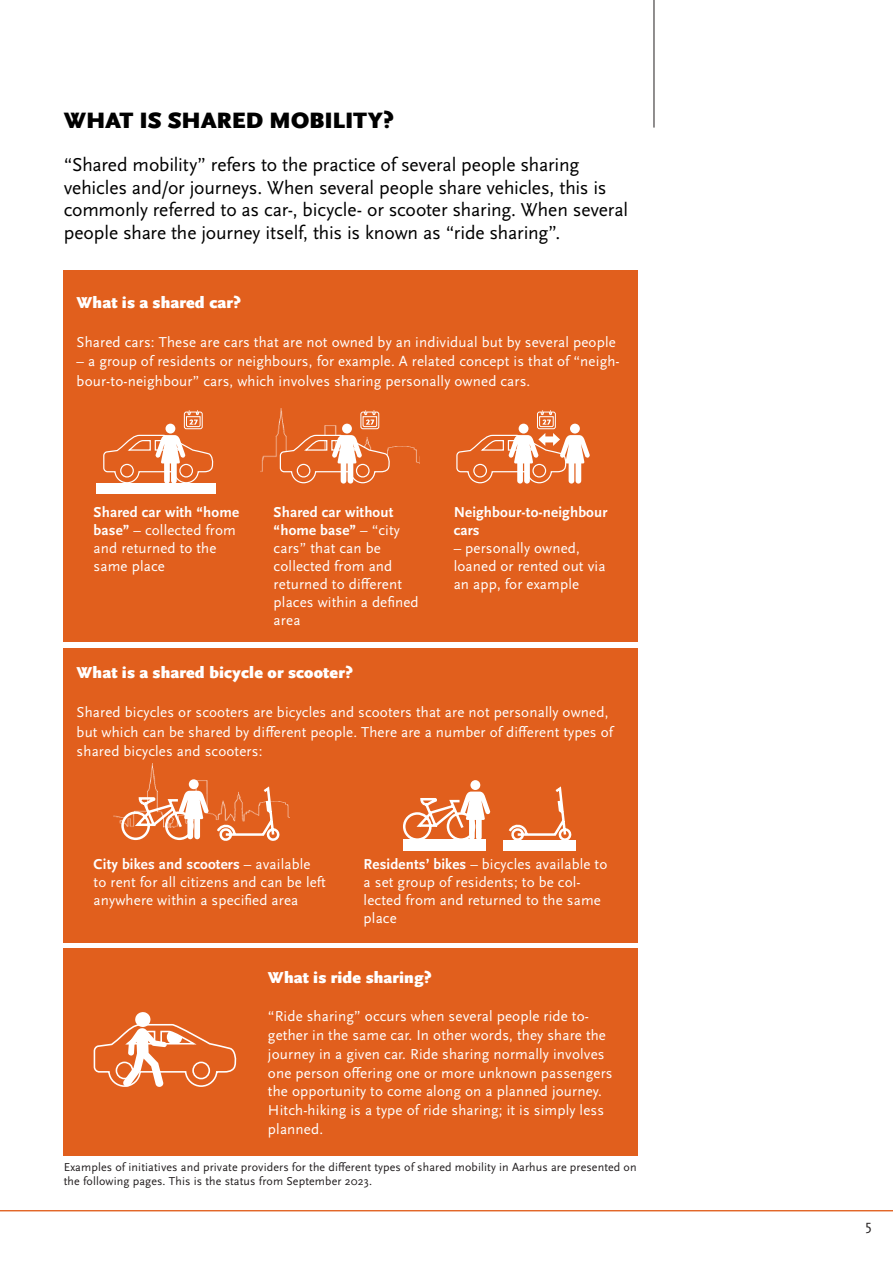
<style>
.page{position:relative;width:893px;height:1263px;background:#fff}
.page>*{position:absolute;margin:0;border:0;box-sizing:border-box;transform-origin:0 0}
.t1{font:900 23.25px "Scala Sans OT";letter-spacing:-.005em;color:#010101}
.t2{font:19.5px/22.5px "Scala Sans OT";letter-spacing:-.01em;color:#010101}
.t3{font:900 16.5px "Scala Sans OT";letter-spacing:.01em;color:#fff}
.t4{font:15px/18px "Scala Sans OT";letter-spacing:.01em;color:#fff}
.t5{font:700 15px/18px "Scala Sans OT";letter-spacing:.01em;color:#fff}
.t6{font:15px "Scala Sans OT";color:#231f20}
.t7{font:12px/13.5px "Scala Sans OT";letter-spacing:.01em;color:#231f20}
.s1{font-weight:700}
</style>
<div class="page">
<div style="left:64px;top:648px;width:574px;height:294px;background:#e15f1d"></div>
<div style="left:64px;top:271px;width:574px;height:371px;background:#e15f1d"></div>
<div style="left:64px;top:949px;width:574px;height:207px;background:#e15f1d"></div>
<hr style="left:654px;top:0;width:1px;height:128px;background:#231f20">
<hr style="left:0;top:1210px;width:893px;height:1px;background:#e15f1d">
<img style="left:261px;top:408px;width:158px;height:64px">
<svg style="left:279px;top:410px;width:113px;height:74px"></svg>
<svg style="left:103px;top:410px;width:112px;height:74px"></svg>
<div style="left:97px;top:484px;width:119px;height:10px;background:#fff"></div>
<img style="left:113px;top:763px;width:176px;height:61px">
<div style="left:189px;top:779px;width:10px;height:10px;background:#fff;border-radius:50%"></div>
<svg style="left:120px;top:791px;width:89px;height:50px"></svg>
<svg style="left:215px;top:784px;width:67px;height:57px"></svg>
<div style="left:470px;top:780px;width:10px;height:10px;background:#fff;border-radius:50%"></div>
<div style="left:403px;top:839px;width:83px;height:12px;background:#fff"></div>
<div style="left:504px;top:840px;width:72px;height:10px;background:#fff"></div>
<svg style="left:403px;top:791px;width:87px;height:48px"></svg>
<svg style="left:508px;top:786px;width:64px;height:54px"></svg>
<svg style="left:93px;top:1012px;width:144px;height:75px"></svg>
<svg style="left:456px;top:410px;width:134px;height:74px"></svg>
<h1 class="t1" style="left:64px;top:107px;width:332px">WHAT IS SHARED MOBILITY?</h1>
<p class="t2" style="left:64px;top:154px;width:566px">“Shared mobility” refers to the practice of several people sharing vehicles and/or journeys. When several people share vehicles, this is commonly referred to as car-, bicycle- or scooter sharing. When several people share the journey itself, this is known as “ride sharing”.</p>
<p class="t3" style="left:77px;top:293px;width:166px">What is a shared car?</p>
<p class="t4" style="left:77px;top:333px;width:541px">Shared cars: These are cars that are not owned by an individual but by several people</p>
<p class="t4" style="left:77px;top:352px;width:545px;line-height:19.5px">– a group of residents or neighbours, for example. A related concept is that of “neigh&shy;bour-to-neighbour” cars, which involves sharing personally owned cars.</p>
<p class="t4" style="left:94px;top:503px;width:147px"><span class="s1">Shared car with “home base”</span> – collected from and returned to the same place</p>
<p class="t4" style="left:274px;top:503px;width:146px"><span class="s1">Shared car without “home base”</span> – “city cars” that can be collected from and returned to different places within a defined area</p>
<p class="t5" style="left:454px;top:503px;width:155px">Neighbour-to-neighbour cars</p>
<p class="t4" style="left:454px;top:539px;width:153px">– personally owned, loaned or rented out via an app, for example</p>
<p class="t3" style="left:77px;top:663px;width:278px">What is a shared bicycle or scooter?</p>
<p class="t4" style="left:77px;top:703px;width:538px;line-height:19.5px">Shared bicycles or scooters are bicycles and scooters that are not personally owned, but which can be shared by different people. There are a number of different types of shared bicycles and scooters:</p>
<p class="t4" style="left:94px;top:855px;width:234px"><span class="s1">City bikes and scooters</span> – available to rent for all citizens and can be left anywhere within a specified area</p>
<p class="t4" style="left:364px;top:855px;width:245px"><span class="s1">Residents’ bikes</span> – bicycles available to a set group of residents; to be col&shy;lected from and returned to the same place</p>
<p class="t3" style="left:268px;top:968px;width:165px">What is ride sharing?</p>
<p class="t4" style="left:268px;top:1007px;width:346px;line-height:18.8px">“Ride sharing” occurs when several people ride to&shy;gether in the same car. In other words, they share the journey in a given car. Ride sharing normally involves one person offering one or more unknown passengers the opportunity to come along on a planned journey.<br>Hitch-hiking is a type of ride sharing; it is simply less planned.</p>
<p class="t7" style="left:64px;top:1161px;width:574px">Examples of initiatives and private providers for the different types of shared mobility in Aarhus are presented on the following pages. This is the status from September 2023.</p>
<p class="t6" style="left:865px;top:1216px;width:8px">5</p>
</div>
